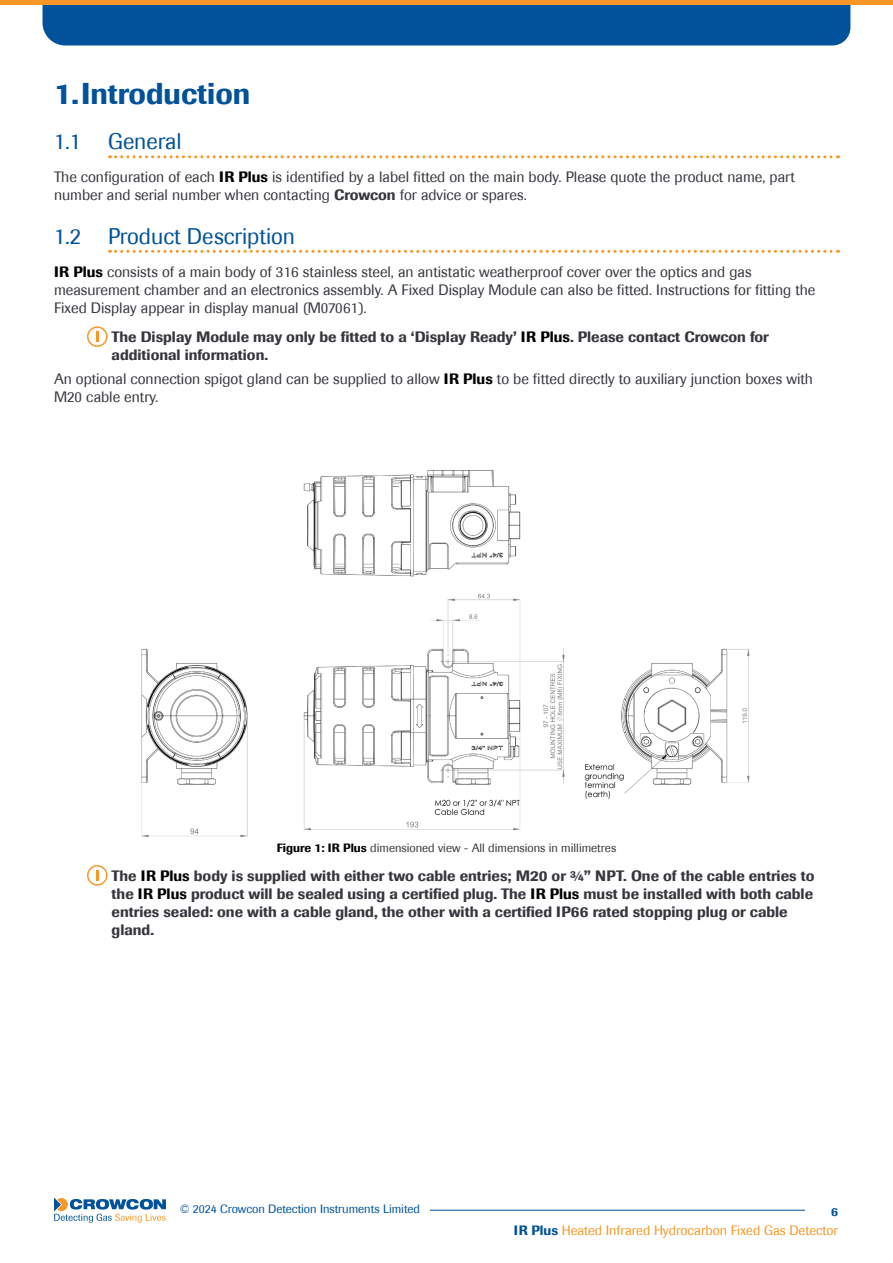
<style>
.page{position:relative;width:893px;height:1263px;background:#fff}
.page>*{position:absolute;margin:0;border:0;box-sizing:border-box;transform-origin:0 0}
.t1{font:500 30px "Imago";color:#01529a}
.t2{font:22.5px "Imago";color:#01529a}
.Body_text{font:15px/18px "Imago";color:#36363d}
.information{font:500 15px/18px "Imago";color:#36363d}
.t3{font:13.5px "Imago";color:#f79727}
.t4{font:12px "Imago";color:#36363d}
.t5{font:12px "Imago";color:#01529a}
.t6{font:500 12px "Imago";color:#01529a}
.s1{font-weight:500;color:#000}
.s2{font-weight:500}
.s3{color:#000}
.s4{font-weight:500;color:#01529a}
</style>
<div class="page">
<hr style="left:430px;top:1210px;width:375px;height:1px;background:#01529a">
<svg style="left:54px;top:1197px;width:112px;height:26px"></svg>
<div style="left:43px;top:4px;width:807px;height:41px;background:#01529a"></div>
<hr style="left:0;top:0;width:893px;height:4px;background:#f79727">
<svg style="left:110px;top:155px;width:728px;height:3px"></svg>
<svg style="left:110px;top:250px;width:728px;height:3px"></svg>
<div style="left:87px;top:326px;width:21px;height:21px;border:2px solid #f79727;border-radius:50%"></div>
<svg style="left:96px;top:331px;width:3px;height:11px"></svg>
<img style="left:141px;top:470px;width:609px;height:367px">
<div style="left:87px;top:865px;width:21px;height:21px;border:2px solid #f79727;border-radius:50%"></div>
<svg style="left:96px;top:870px;width:3px;height:11px"></svg>
<p class="t1" style="left:54px;top:76px;width:198px">1.Introduction</p>
<p class="t2" style="left:54px;top:128px;width:129px">1.1 General</p>
<p class="Body_text" style="left:54px;top:168px;width:742px">The configuration of each <span class="s1">IR Plus</span> is identified by a label fitted on the main body. Please quote the product name, part number and serial number when contacting <span class="s2">Crowcon</span> for advice or spares.</p>
<p class="t2" style="left:54px;top:223px;width:243px">1.2 Product Description</p>
<p class="Body_text" style="left:54px;top:263px;width:763px"><span class="s1">IR Plus</span> consists of a main body of 316 stainless steel, an antistatic weatherproof cover over the optics and gas measurement chamber and an electronics assembly. A Fixed Display Module can also be fitted. Instructions for fitting the<br>Fixed Display appear in display manual (M07061).</p>
<p class="information" style="left:112px;top:328px;width:659px">The Display Module may only be fitted to a ‘Display Ready’ <span class="s3">IR Plus</span>. Please contact Crowcon for additional information.</p>
<p class="Body_text" style="left:54px;top:370px;width:760px">An optional connection spigot gland can be supplied to allow <span class="s1">IR Plus</span> to be fitted directly to auxiliary junction boxes with<br>M20 cable entry.</p>
<p class="t4" style="left:277px;top:840px;width:341px"><span class="s1">Figure 1: IR Plus</span> dimensioned view - All dimensions in millimetres</p>
<p class="information" style="left:112px;top:867px;width:704px">The <span class="s3">IR Plus</span> body is supplied with either two cable entries; M20 or ¾” NPT. One of the cable entries to the <span class="s3">IR Plus</span> product will be sealed using a certified plug. The <span class="s3">IR Plus</span> must be installed with both cable entries sealed: one with a cable gland, the other with a certified IP66 rated stopping plug or cable gland.</p>
<p class="t5" style="left:180px;top:1202px;width:242px">© 2024 Crowcon Detection Instruments Limited</p>
<p class="t6" style="left:831px;top:1204px;width:8px">6</p>
<p class="t3" style="left:514px;top:1222px;width:326px"><span class="s4">IR Plus</span> Heated Infrared Hydrocarbon Fixed Gas Detector</p>
</div>
